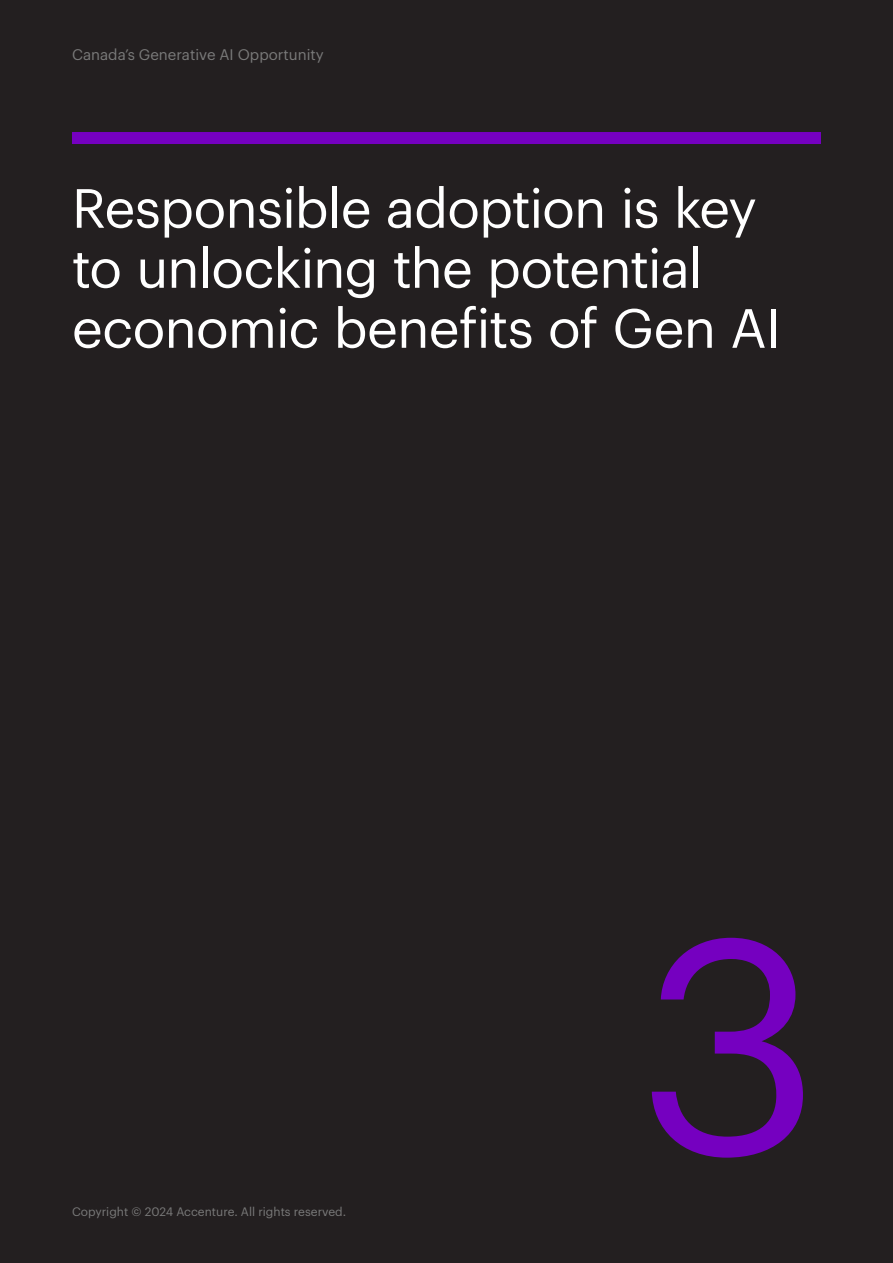
<style>
.page{position:relative;width:893px;height:1263px;background:#231f20}
.page>*{position:absolute;margin:0;border:0;box-sizing:border-box;transform-origin:0 0}
.t1{font:300px "Graphik";color:#7500c0}
.t2{font:54px/60px "Graphik";letter-spacing:-.015em;color:#fff}
.t3{font:15px "Graphik";color:#7a7a7a}
.t4{font:12px "Graphik";color:#7a7a7a}
</style>
<div class="page">
<div style="left:72px;top:132px;width:749px;height:12px;background:#7500c0"></div>
<p class="t3" style="left:72px;top:44px;width:253px">Canada’s Generative AI Opportunity</p>
<p class="t2" style="left:72px;top:174px;width:710px">Responsible adoption is key to unlocking the potential economic benefits of Gen AI</p>
<p class="t4" style="left:72px;top:1202px;width:276px">Copyright © 2024 Accenture. All rights reserved.</p>
<p class="t1" style="left:640px;top:821px;width:183px">3</p>
</div>
